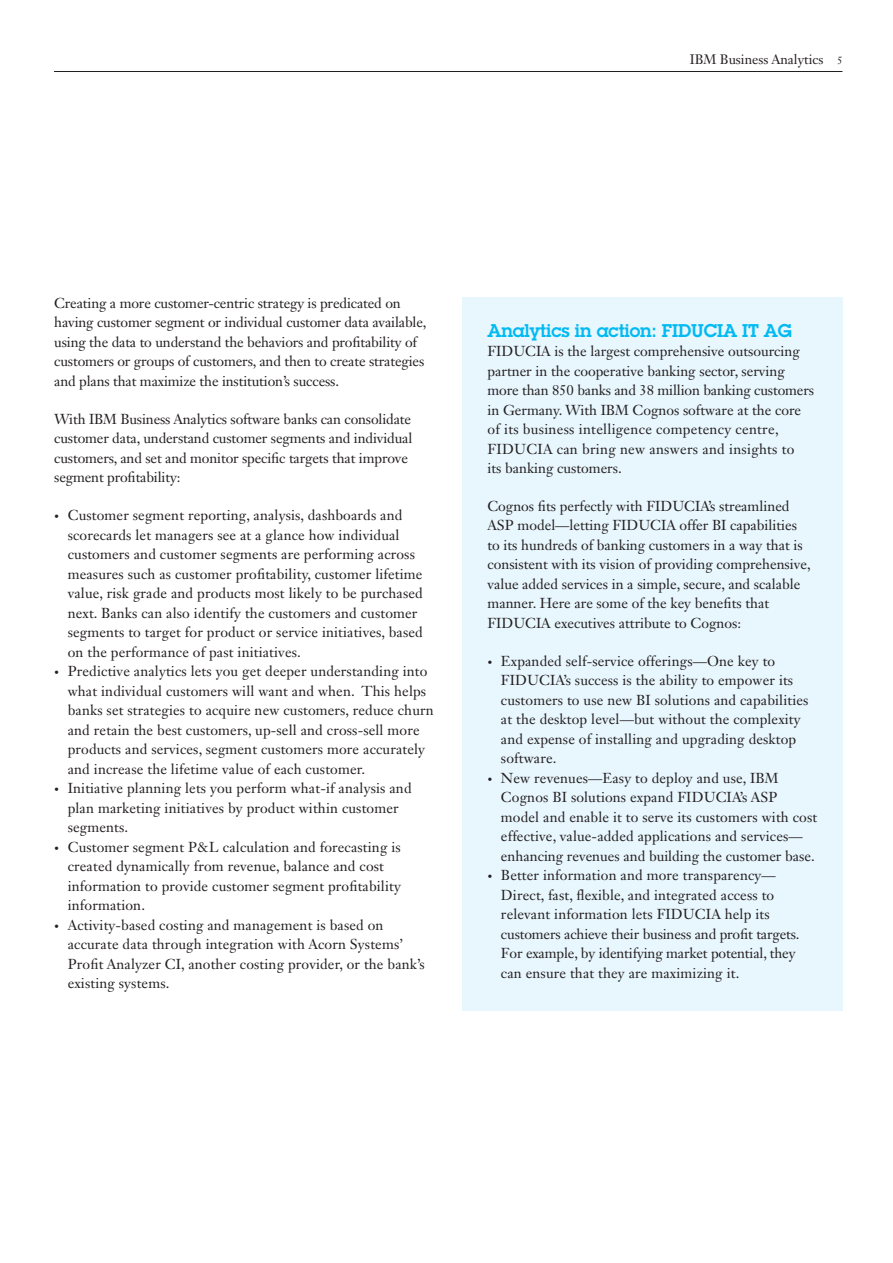
<style>
.page{position:relative;width:893px;height:1263px;background:#fff}
.page>*{position:absolute;margin:0;border:0;box-sizing:border-box;transform-origin:0 0}
._2A_head__color{font:600 18px "Lubalin Graph";letter-spacing:-.01em;color:#00baf1}
._2E_body_bulleted_1{font:14.25px/19.5px "Janson Text LT Std";letter-spacing:.01em;color:#231f20}
._2D_body{font:14.25px/19.5px "Janson Text LT Std";color:#231f20}
._2E_body_bulleted_1-2{font:14.25px/19.5px "Janson Text LT Std";letter-spacing:-.01em;color:#231f20}
.t1{font:13.5px "Janson Text LT Std";color:#231f20}
.t2{font:10.5px "Janson Text LT Std";color:#231f20}
.s1{font-size:9.75px}
</style>
<div class="page">
<hr style="left:54px;top:71px;width:788px;height:1px;background:#231f20">
<div style="left:462px;top:297px;width:381px;height:713px;background:#e8f6fd"></div>
<p class="t1" style="left:690px;top:51px;width:135px">IBM Business Analytics</p>
<p class="t2" style="left:837px;top:54px;width:7px">5</p>
<p class="_2E_body_bulleted_1-2" style="left:54px;top:293px;width:374px">Creating a more customer-centric strategy is predicated on having customer segment or individual customer data available, using the data to understand the behaviors and profitability of customers or groups of customers, and then to create strategies and plans that maximize the institution’s success.</p>
<p class="_2E_body_bulleted_1-2" style="left:54px;top:409px;width:360px">With IBM Business Analytics software banks can consolidate customer data, understand customer segments and individual customers, and set and monitor specific targets that improve segment profitability:</p>
<p class="_2E_body_bulleted_1" style="left:68px;top:505px;width:357px;text-indent:-14px"><span class="s1">•</span> Customer segment reporting, analysis, dashboards and scorecards let managers see at a glance how individual customers and customer segments are performing across measures such as customer profitability, customer lifetime value, risk grade and products most likely to be purchased next. Banks can also identify the customers and customer segments to target for product or service initiatives, based on the performance of past initiatives.</p>
<p class="_2E_body_bulleted_1" style="left:68px;top:661px;width:368px;text-indent:-14px"><span class="s1">•</span> Predictive analytics lets you get deeper understanding into what individual customers will want and when. This helps banks set strategies to acquire new customers, reduce churn and retain the best customers, up-sell and cross-sell more products and services, segment customers more accurately and increase the lifetime value of each customer.</p>
<p class="_2E_body_bulleted_1" style="left:68px;top:778px;width:345px;text-indent:-14px"><span class="s1">•</span> Initiative planning lets you perform what-if analysis and plan marketing initiatives by product within customer segments.</p>
<p class="_2E_body_bulleted_1" style="left:68px;top:837px;width:335px;text-indent:-14px"><span class="s1">•</span> Customer segment P&amp;L calculation and forecasting is created dynamically from revenue, balance and cost information to provide customer segment profitability information.</p>
<p class="_2E_body_bulleted_1" style="left:68px;top:915px;width:358px;text-indent:-14px"><span class="s1">•</span> Activity-based costing and management is based on accurate data through integration with Acorn Systems’ Profit Analyzer CI, another costing provider, or the bank’s existing systems.</p>
<p class="_2A_head__color" style="left:487px;top:318px;width:306px">Analytics in action: FIDUCIA IT AG</p>
<p class="_2D_body" style="left:487px;top:341px;width:328px">FIDUCIA is the largest comprehensive outsourcing partner in the cooperative banking sector, serving more than 850 banks and 38 million banking customers in Germany. With IBM Cognos software at the core of its business intelligence competency centre, FIDUCIA can bring new answers and insights to<br>its banking customers.</p>
<p class="_2D_body" style="left:487px;top:496px;width:325px">Cognos fits perfectly with FIDUCIA’s streamlined ASP model—letting FIDUCIA offer BI capabilities to its hundreds of banking customers in a way that is consistent with its vision of providing comprehensive, value added services in a simple, secure, and scalable manner. Here are some of the key benefits that FIDUCIA executives attribute to Cognos:</p>
<p class="_2E_body_bulleted_1" style="left:501px;top:651px;width:309px;text-indent:-14px"><span class="s1">•</span> Expanded self-service offerings—One key to FIDUCIA’s success is the ability to empower its customers to use new BI solutions and capabilities at the desktop level—but without the complexity and expense of installing and upgrading desktop software.</p>
<p class="_2E_body_bulleted_1" style="left:501px;top:768px;width:318px;text-indent:-14px"><span class="s1">•</span> New revenues—Easy to deploy and use, IBM Cognos BI solutions expand FIDUCIA’s ASP model and enable it to serve its customers with cost effective, value-added applications and services— enhancing revenues and building the customer base.</p>
<p class="_2E_body_bulleted_1" style="left:501px;top:865px;width:300px;text-indent:-14px"><span class="s1">•</span> Better information and more transparency— Direct, fast, flexible, and integrated access to relevant information lets FIDUCIA help its customers achieve their business and profit targets.<br>For example, by identifying market potential, they can ensure that they are maximizing it.</p>
</div>
